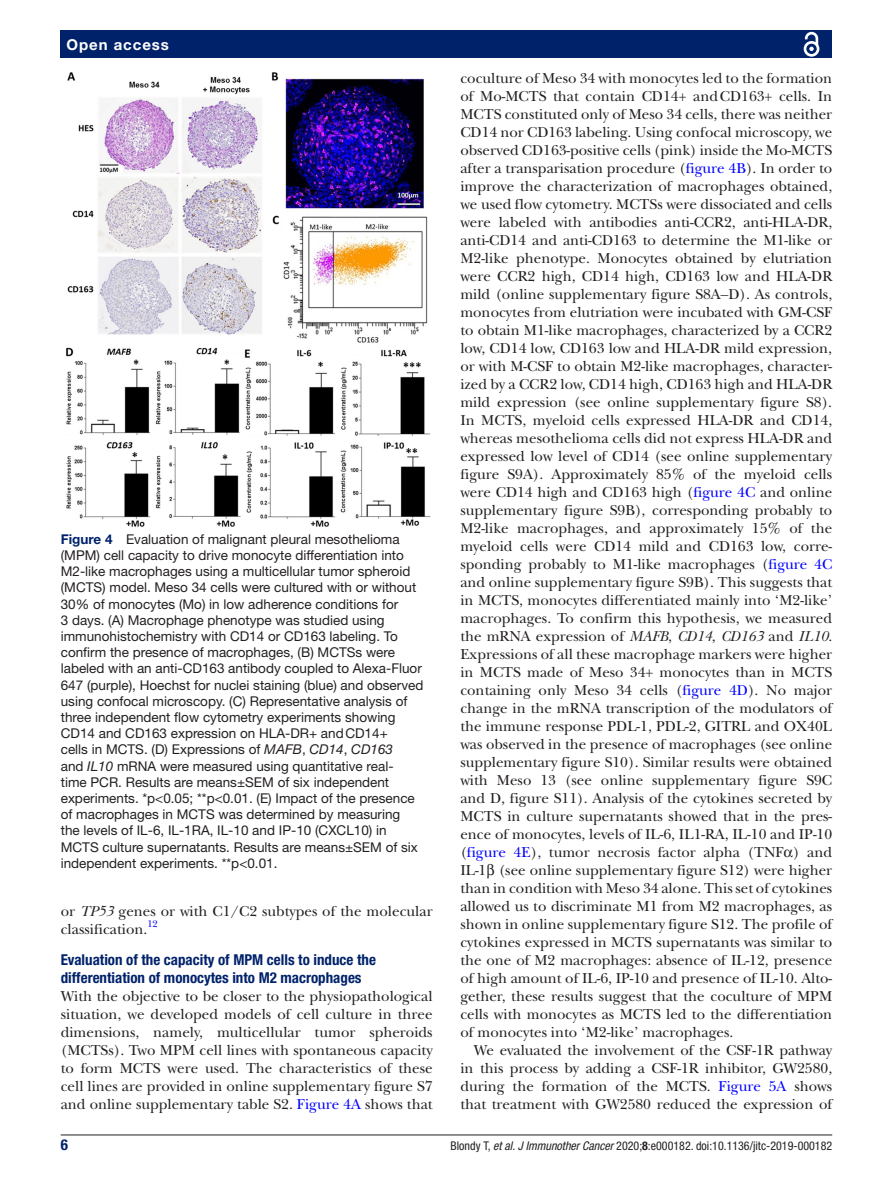
<style>
.page{position:relative;width:893px;height:1191px;background:#fff}
.page>*{position:absolute;margin:0;border:0;box-sizing:border-box;transform-origin:0 0}
.t1{font:15px/18px "New Baskerville";color:#231f20;text-align:justify}
.t2{font:700 condensed 15px/18px "Helvetica Neue LT Std";color:#00226b}
.t3{font:700 15px "Helvetica Neue LT Std";letter-spacing:.065em;color:#fff}
.t4{font:13.5px/16.2px "Helvetica Neue LT Std";color:#231f20}
.t5{font:condensed 12px "Helvetica Neue LT Std";color:#231f20}
.t6{font:9.9px "New Baskerville";color:#00f}
.s1{font-weight:700;color:#00226b}
.s2{font-style:italic}
.s3{color:#00f}
.s4{font-family:"Times New Roman"}
.s5{font-weight:700}
</style>
<div class="page">
<hr style="left:61px;top:1134px;width:771px;height:1px;background:#231f20">
<div style="left:61px;top:31px;width:771px;height:27px;background:#00226b"></div>
<svg style="left:803px;top:31px;width:17px;height:26px"></svg>
<img style="left:66px;top:73px;width:365px;height:453px">
<p class="t3" style="left:66px;top:35px;width:104px">Open access</p>
<p class="t4" style="left:61px;top:530px;width:364px"><span class="s1">Figure 4</span> Evaluation of malignant pleural mesothelioma (MPM) cell capacity to drive monocyte differentiation into M2-like macrophages using a multicellular tumor spheroid (MCTS) model. Meso 34 cells were cultured with or without 30% of monocytes (Mo) in low adherence conditions for<br>3 days. (A) Macrophage phenotype was studied using immunohistochemistry with CD14 or CD163 labeling. To confirm the presence of macrophages, (B) MCTSs were labeled with an anti-CD163 antibody coupled to Alexa-Fluor 647 (purple), Hoechst for nuclei staining (blue) and observed using confocal microscopy. (C) Representative analysis of three independent flow cytometry experiments showing CD14 and CD163 expression on HLA-DR+ andCD14+<br>cells in MCTS. (D) Expressions of <span class="s2">MAFB</span>, <span class="s2">CD14</span>, <span class="s2">CD163<br></span>and <span class="s2">IL10</span> mRNA were measured using quantitative real-<br>time PCR. Results are means±SEM of six independent experiments. *p&lt;0.05; **p&lt;0.01. (E) Impact of the presence of macrophages in MCTS was determined by measuring<br>the levels of IL-6, IL-1RA, IL-10 and IP-10 (CXCL10) in MCTS culture supernatants. Results are means±SEM of six independent experiments. **p&lt;0.01.</p>
<p class="t1" style="left:61px;top:902px;width:373px">or <span class="s2">TP53</span> genes or with C1/C2 subtypes of the molecular classification.</p>
<p class="t6" style="left:147px;top:918px;width:12px">12</p>
<p class="t2" style="left:61px;top:950px;width:317px">Evaluation of the capacity of MPM cells to induce the differentiation of monocytes into M2 macrophages</p>
<p class="t1" style="left:61px;top:987px;width:373px">With the objective to be closer to the physiopathological situation, we developed models of cell culture in three dimensions, namely, multicellular tumor spheroids (MCTSs). Two MPM cell lines with spontaneous capacity to form MCTS were used. The characteristics of these cell lines are provided in online supplementary figure S7 and online supplementary table S2. <span class="s3">Figure 4A</span> shows that</p>
<p class="t1" style="left:460px;top:69px;width:373px">coculture of Meso 34 with monocytes led to the formation of Mo-MCTS that contain CD14+ andCD163+ cells. In MCTS constituted only of Meso 34 cells, there was neither CD14 nor CD163 labeling. Using confocal microscopy, we observed CD163-positive cells (pink) inside the Mo-MCTS after a transparisation procedure (<span class="s3">figure 4B</span>). In order to improve the characterization of macrophages obtained, we used flow cytometry. MCTSs were dissociated and cells were labeled with antibodies anti-CCR2, anti-HLA-DR, anti-CD14 and anti-CD163 to determine the M1-like or M2-like phenotype. Monocytes obtained by elutriation were CCR2 high, CD14 high, CD163 low and HLA-DR mild (online supplementary figure S8A<span class="s4">‒</span>D). As controls, monocytes from elutriation were incubated with GM-CSF to obtain M1-like macrophages, characterized by a CCR2 low, CD14 low, CD163 low and HLA-DR mild expression, or with M-CSF to obtain M2-like macrophages, character&shy;ized by a CCR2 low, CD14 high, CD163 high and HLA-DR mild expression (see online supplementary figure S8).<br>In MCTS, myeloid cells expressed HLA-DR and CD14, whereas mesothelioma cells did not express HLA-DR and expressed low level of CD14 (see online supplementary figure S9A). Approximately 85% of the myeloid cells were CD14 high and CD163 high (<span class="s3">figure 4C</span> and online supplementary figure S9B), corresponding probably to M2-like macrophages, and approximately 15% of the myeloid cells were CD14 mild and CD163 low, corre&shy;sponding probably to M1-like macrophages (<span class="s3">figure 4C </span>and online supplementary figure S9B). This suggests that in MCTS, monocytes differentiated mainly into ‘M2-like’ macrophages. To confirm this hypothesis, we measured the mRNA expression of <span class="s2">MAFB</span>, <span class="s2">CD14</span>, <span class="s2">CD163</span> and <span class="s2">IL10</span>.<br>Expressions of all these macrophage markers were higher in MCTS made of Meso 34+ monocytes than in MCTS containing only Meso 34 cells (<span class="s3">figure 4D</span>). No major change in the mRNA transcription of the modulators of the immune response PDL-1, PDL-2, GITRL and OX40L was observed in the presence of macrophages (see online supplementary figure S10). Similar results were obtained with Meso 13 (see online supplementary figure S9C and D, figure S11). Analysis of the cytokines secreted by MCTS in culture supernatants showed that in the pres&shy;ence of monocytes, levels of IL-6, IL1-RA, IL-10 and IP-10 (<span class="s3">figure 4E</span>), tumor necrosis factor alpha (TNF ) and IL-1 (see online supplementary figure S12) were higher than in condition with Meso 34 alone. This set of cytokines allowed us to discriminate M1 from M2 macrophages, as shown in online supplementary figure S12. The profile of cytokines expressed in MCTS supernatants was similar to the one of M2 macrophages: absence of IL-12, presence of high amount of IL-6, IP-10 and presence of IL-10. Alto&shy;gether, these results suggest that the coculture of MPM cells with monocytes as MCTS led to the differentiation of monocytes into ‘M2-like’ macrophages.</p>
<p class="t1" style="left:460px;top:1041px;width:373px;text-indent:14px">We evaluated the involvement of the CSF-1R pathway in this process by adding a CSF-1R inhibitor, GW2580, during the formation of the MCTS. <span class="s3">Figure 5A</span> shows that treatment with GW2580 reduced the expression of</p>
<p class="t2" style="left:61px;top:1135px;width:9px">6</p>
<p class="t5" style="left:450px;top:1138px;width:383px">Blondy T, <span class="s2">et al</span>. <span class="s2">J Immunother Cancer</span> 2020;<span class="s5">8</span>:e000182. doi:10.1136/jitc-2019-000182</p>
</div>
